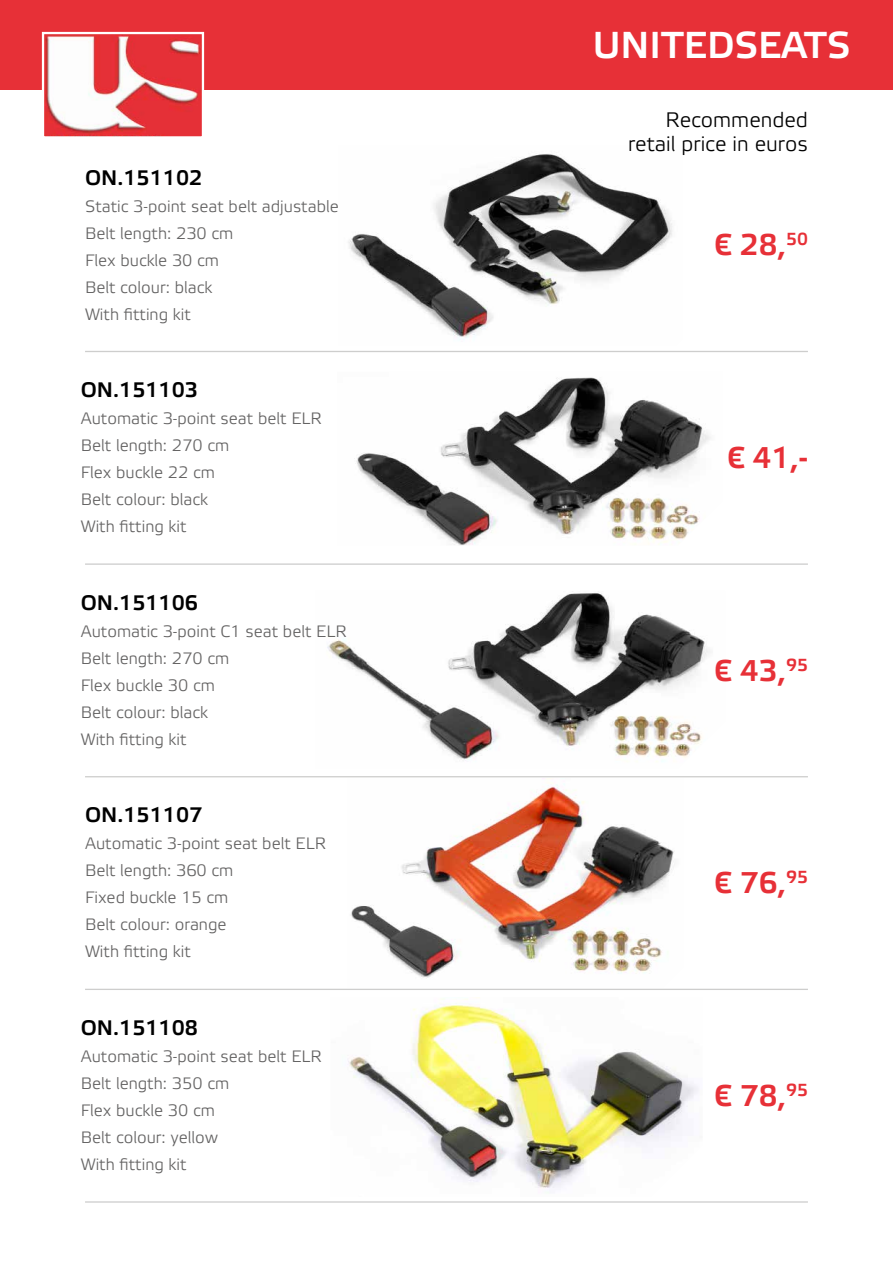
<style>
.page{position:relative;width:893px;height:1263px;background:#fff}
.page>*{position:absolute;margin:0;border:0;box-sizing:border-box;transform-origin:0 0}
.t1{font:700 37.5px "Elektra Light Pro";color:#fff}
.t2{font:700 30px "Elektra Light Pro";color:#e73037}
.t3{font:700 21px "Elektra Light Pro";color:#000}
.t4{font:21px/24px "Elektra Light Pro";color:#000;text-align:right}
.t5{font:16.5px/27px "Elektra Light Pro";color:#646363}
</style>
<div class="page">
<img style="left:348px;top:154px;width:324px;height:186px">
<img style="left:354px;top:377px;width:357px;height:169px">
<img style="left:327px;top:591px;width:383px;height:171px">
<img style="left:351px;top:778px;width:323px;height:200px">
<img style="left:348px;top:997px;width:351px;height:196px">
<div style="left:0;top:0;width:893px;height:89px;background:#e73037"></div>
<hr style="left:85px;top:563px;width:723px;height:2px;background:#9d9d9c">
<hr style="left:85px;top:776px;width:723px;height:1px;background:#9d9d9c">
<hr style="left:85px;top:989px;width:723px;height:1px;background:#9d9d9c">
<hr style="left:85px;top:1201px;width:723px;height:2px;background:#9d9d9c">
<hr style="left:85px;top:351px;width:723px;height:1px;background:#9d9d9c">
<img style="left:45px;top:35px;width:156px;height:101px">
<div style="left:42px;top:32px;width:162px;height:107px;border:2px solid #fff"></div>
<p class="t3" style="left:85px;top:166px;width:119px">ON.151102</p>
<p class="t5" style="left:85px;top:193px;width:255px">Static 3-point seat belt adjustable<br>Belt length: 230 cm<br>Flex buckle 30 cm<br>Belt colour: black<br>With fitting kit</p>
<p class="t3" style="left:81px;top:378px;width:119px">ON.151103</p>
<p class="t5" style="left:81px;top:406px;width:242px">Automatic 3-point seat belt ELR<br>Belt length: 270 cm<br>Flex buckle 22 cm<br>Belt colour: black<br>With fitting kit</p>
<p class="t3" style="left:81px;top:591px;width:119px">ON.151106</p>
<p class="t5" style="left:81px;top:618px;width:267px">Automatic 3-point C1 seat belt ELR<br>Belt length: 270 cm<br>Flex buckle 30 cm<br>Belt colour: black<br>With fitting kit</p>
<p class="t3" style="left:85px;top:804px;width:119px">ON.151107</p>
<p class="t5" style="left:85px;top:831px;width:242px">Automatic 3-point seat belt ELR<br>Belt length: 360 cm<br>Fixed buckle 15 cm<br>Belt colour: orange<br>With fitting kit</p>
<p class="t3" style="left:81px;top:1016px;width:119px">ON.151108</p>
<p class="t5" style="left:81px;top:1043px;width:242px">Automatic 3-point seat belt ELR<br>Belt length: 350 cm<br>Flex buckle 30 cm<br>Belt colour: yellow<br>With fitting kit</p>
<h1 class="t1" style="left:593px;top:25px;width:259px">UNITEDSEATS</h1>
<p class="t4" style="left:628px;top:109px;width:181px">Recommended retail price in euros</p>
<h2 class="t2" style="left:714px;top:229px;width:95px">€ 28,<sup>50</sup></h2>
<h2 class="t2" style="left:727px;top:441px;width:82px">€ 41,-</h2>
<h2 class="t2" style="left:714px;top:654px;width:95px">€ 43,<sup>95</sup></h2>
<h2 class="t2" style="left:714px;top:866px;width:95px">€ 76,<sup>95</sup></h2>
<h2 class="t2" style="left:714px;top:1079px;width:95px">€ 78,<sup>95</sup></h2>
</div>
